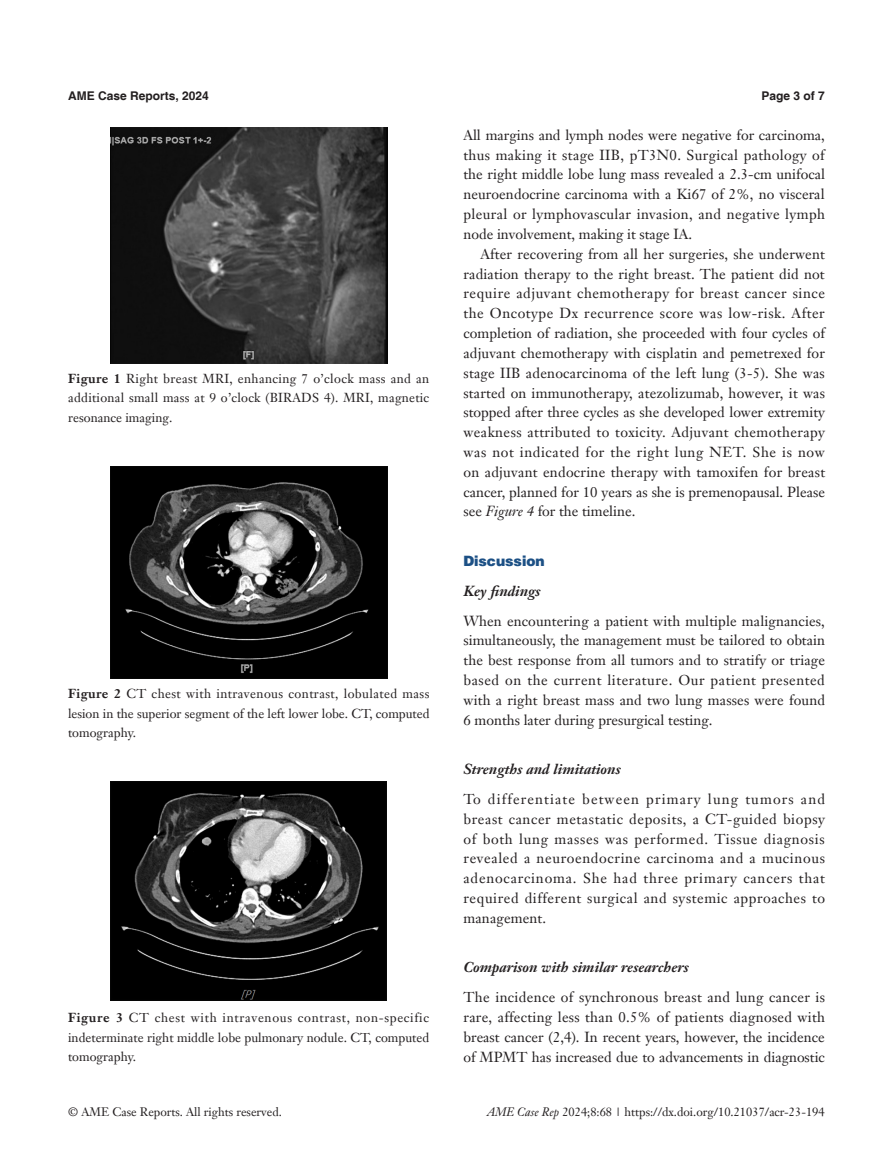
<style>
.page{position:relative;width:893px;height:1170px;background:#fff}
.page>*{position:absolute;margin:0;border:0;box-sizing:border-box;transform-origin:0 0}
.t1{font:14.25px/19.8px "Janson Text LT";color:#231f20;text-align:justify}
.t2{font:italic 700 14.25px "Janson Text LT";color:#231f20}
.t3{font:900 14.25px "Helvetica";color:#1c5085}
.t4{font:12.75px/19.5px "Janson Text LT";color:#231f20;text-align:justify}
.t5{font:12px "Janson Text LT";color:#231f20}
.t6{font:700 12px "Helvetica";color:#231f20}
.s1{font-weight:700}
.s2{font-style:italic}
</style>
<div class="page">
<img style="left:111px;top:128px;width:276px;height:235px">
<img style="left:111px;top:466px;width:276px;height:212px">
<img style="left:110px;top:781px;width:277px;height:219px">
<p class="t6" style="left:68px;top:88px;width:142px">AME Case Reports, 2024</p>
<p class="t6" style="left:762px;top:88px;width:65px">Page 3 of 7</p>
<p class="t4" style="left:68px;top:368px;width:363px"><span class="s1">Figure 1</span> Right breast MRI, enhancing 7 o’clock mass and an additional small mass at 9 o’clock (BIRADS 4). MRI, magnetic resonance imaging.</p>
<p class="t4" style="left:68px;top:683px;width:363px"><span class="s1">Figure 2</span> CT chest with intravenous contrast, lobulated mass lesion in the superior segment of the left lower lobe. CT, computed tomography.</p>
<p class="t4" style="left:68px;top:1007px;width:363px"><span class="s1">Figure 3</span> CT chest with intravenous contrast, non-specific indeterminate right middle lobe pulmonary nodule. CT, computed tomography.</p>
<p class="t1" style="left:463px;top:125px;width:363px">All margins and lymph nodes were negative for carcinoma, thus making it stage IIB, pT3N0. Surgical pathology of the right middle lobe lung mass revealed a 2.3-cm unifocal neuroendocrine carcinoma with a Ki67 of 2%, no visceral pleural or lymphovascular invasion, and negative lymph node involvement, making it stage IA.</p>
<p class="t1" style="left:463px;top:244px;width:363px;text-indent:17px">After recovering from all her surgeries, she underwent radiation therapy to the right breast. The patient did not require adjuvant chemotherapy for breast cancer since the Oncotype Dx recurrence score was low-risk. After completion of radiation, she proceeded with four cycles of adjuvant chemotherapy with cisplatin and pemetrexed for stage IIB adenocarcinoma of the left lung (3-5). She was started on immunotherapy, atezolizumab, however, it was stopped after three cycles as she developed lower extremity weakness attributed to toxicity. Adjuvant chemotherapy was not indicated for the right lung NET. She is now on adjuvant endocrine therapy with tamoxifen for breast cancer, planned for 10 years as she is premenopausal. Please see <span class="s2">Figure 4</span> for the timeline.</p>
<p class="t3" style="left:463px;top:551px;width:83px">Discussion</p>
<p class="t2" style="left:463px;top:581px;width:79px">Key findings</p>
<p class="t1" style="left:463px;top:610px;width:363px">When encountering a patient with multiple malignancies, simultaneously, the management must be tailored to obtain the best response from all tumors and to stratify or triage based on the current literature. Our patient presented with a right breast mass and two lung masses were found 6 months later during presurgical testing.</p>
<p class="t2" style="left:463px;top:759px;width:159px">Strengths and limitations</p>
<p class="t1" style="left:463px;top:789px;width:363px">To differentiate between primary lung tumors and breast cancer metastatic deposits, a CT-guided biopsy of both lung masses was performed. Tissue diagnosis revealed a neuroendocrine carcinoma and a mucinous adenocarcinoma. She had three primary cancers that required different surgical and systemic approaches to management.</p>
<p class="t2" style="left:463px;top:958px;width:227px">Comparison with similar researchers</p>
<p class="t1" style="left:463px;top:987px;width:363px">The incidence of synchronous breast and lung cancer is rare, affecting less than 0.5% of patients diagnosed with breast cancer (2,4). In recent years, however, the incidence of MPMT has increased due to advancements in diagnostic</p>
<p class="t5" style="left:68px;top:1104px;width:215px">© AME Case Reports. All rights reserved.</p>
<p class="t5" style="left:487px;top:1104px;width:339px"><span class="s2">AME Case Rep</span> 2024;8:68 | https://dx.doi.org/10.21037/acr-23-194</p>
</div>
